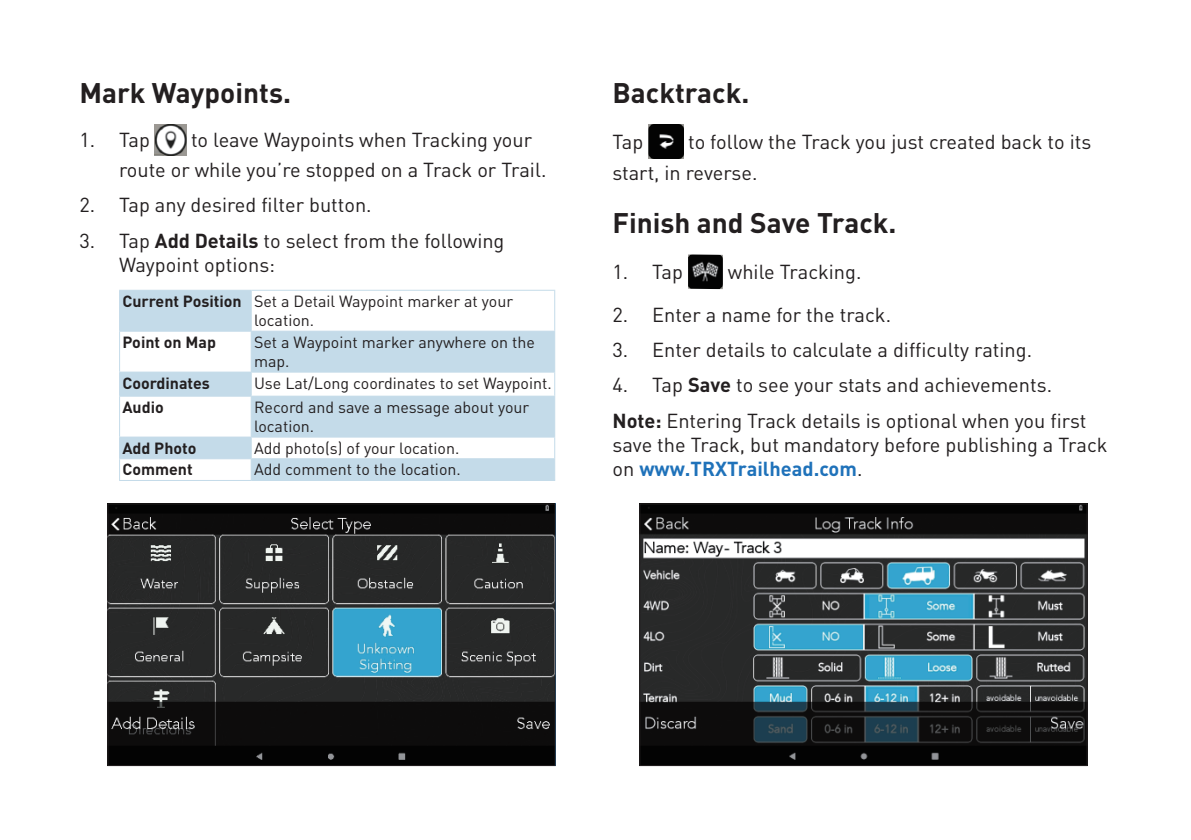
<style>
.page{position:relative;width:1191px;height:840px;background:#fff}
.page>*{position:absolute;margin:0;border:0;box-sizing:border-box;transform-origin:0 0}
.t1{font:700 28px "DINOT";color:#231f20}
.t2{font:20px/24px "DINOT";color:#231f20}
.t3{font:16px/19.2px "DINOT";color:#231f20}
.t4{font:700 16px "DINOT";color:#231f20}
.s1{font-weight:700}
.s2{font-weight:700;color:#1f72ba}
</style>
<div class="page">
<img style="left:648px;top:124px;width:35px;height:35px">
<img style="left:688px;top:254px;width:35px;height:35px">
<img style="left:155px;top:124px;width:31px;height:31px">
<svg style="left:120px;top:290px;width:434px;height:189px;fill:#c4dbe9"></svg>
<hr style="left:119px;top:289px;width:132px;height:1px;background:#c4dbe9">
<hr style="left:119px;top:290px;width:1px;height:40px;background:#c4dbe9">
<hr style="left:251px;top:289px;width:304px;height:1px;background:#c4dbe9">
<hr style="left:251px;top:290px;width:1px;height:40px;background:#c4dbe9">
<hr style="left:554px;top:290px;width:1px;height:40px;background:#c4dbe9">
<hr style="left:119px;top:330px;width:132px;height:1px;background:#c4dbe9">
<hr style="left:119px;top:331px;width:1px;height:40px;background:#c4dbe9">
<hr style="left:251px;top:330px;width:304px;height:1px;background:#c4dbe9">
<hr style="left:251px;top:331px;width:1px;height:40px;background:#c4dbe9">
<hr style="left:554px;top:331px;width:1px;height:40px;background:#c4dbe9">
<hr style="left:119px;top:371px;width:132px;height:1px;background:#c4dbe9">
<svg style="left:119px;top:372px;width:1px;height:23px"></svg>
<hr style="left:251px;top:371px;width:304px;height:1px;background:#c4dbe9">
<svg style="left:251px;top:372px;width:1px;height:23px"></svg>
<svg style="left:554px;top:372px;width:1px;height:23px"></svg>
<hr style="left:119px;top:395px;width:132px;height:1px;background:#c4dbe9">
<hr style="left:119px;top:396px;width:1px;height:40px;background:#c4dbe9">
<hr style="left:251px;top:395px;width:304px;height:1px;background:#c4dbe9">
<hr style="left:251px;top:396px;width:1px;height:40px;background:#c4dbe9">
<hr style="left:554px;top:396px;width:1px;height:40px;background:#c4dbe9">
<hr style="left:119px;top:436px;width:132px;height:1px;background:#c4dbe9">
<hr style="left:251px;top:436px;width:304px;height:1px;background:#c4dbe9">
<hr style="left:119px;top:458px;width:132px;height:1px;background:#c4dbe9">
<svg style="left:119px;top:437px;width:1px;height:42px"></svg>
<hr style="left:251px;top:458px;width:304px;height:1px;background:#c4dbe9">
<svg style="left:251px;top:437px;width:1px;height:42px"></svg>
<svg style="left:554px;top:437px;width:1px;height:42px"></svg>
<hr style="left:119px;top:479px;width:132px;height:1px;background:#c4dbe9">
<hr style="left:251px;top:479px;width:304px;height:1px;background:#c4dbe9">
<img style="left:641px;top:505px;width:444px;height:258px">
<div style="left:639px;top:503px;width:448px;height:262px;border:1px solid #231f20"></div>
<img style="left:110px;top:505px;width:443px;height:258px">
<div style="left:108px;top:503px;width:447px;height:262px;border:1px solid #231f20"></div>
<h1 class="t1" style="left:79px;top:74px;width:213px">Mark Waypoints.</h1>
<p class="t2" style="left:79px;top:127px;width:72px">1. Tap</p>
<p class="t2" style="left:119px;top:124px;width:429px;line-height:29.6px;text-indent:72px">to leave Waypoints when Tracking your route or while you’re stopped on a Track or Trail.</p>
<p class="t2" style="left:79px;top:192px;width:294px">2. Tap any desired filter button.</p>
<p class="t2" style="left:119px;top:227px;width:387px;text-indent:-40px">3. Tap <span class="s1">Add Details</span> to select from the following<br>Waypoint options:</p>
<p class="t3" style="left:254px;top:290px;width:260px;text-indent:-132px"><span class="s1">Current Position</span> Set a Detail Waypoint marker at your location.</p>
<p class="t4" style="left:122px;top:331px;width:95px">Point on Map</p>
<p class="t3" style="left:254px;top:331px;width:282px">Set a Waypoint marker anywhere on the map.</p>
<p class="t4" style="left:122px;top:372px;width:89px">Coordinates</p>
<p class="t3" style="left:254px;top:372px;width:299px">Use Lat/Long coordinates to set Waypoint.</p>
<p class="t4" style="left:122px;top:396px;width:43px">Audio</p>
<p class="t3" style="left:254px;top:396px;width:277px">Record and save a message about your location.</p>
<p class="t4" style="left:122px;top:436px;width:75px">Add Photo</p>
<p class="t3" style="left:254px;top:437px;width:207px">Add photo(s) of your location.</p>
<p class="t4" style="left:122px;top:458px;width:72px">Comment</p>
<p class="t3" style="left:254px;top:459px;width:208px">Add comment to the location.</p>
<h1 class="t1" style="left:612px;top:74px;width:138px">Backtrack.</h1>
<p class="t2" style="left:612px;top:129px;width:32px">Tap</p>
<p class="t2" style="left:612px;top:125px;width:480px;line-height:31.2px;text-indent:76px">to follow the Track you just created back to its start, in reverse.</p>
<h1 class="t1" style="left:612px;top:204px;width:285px">Finish and Save Track.</h1>
<p class="t2" style="left:612px;top:259px;width:72px">1. Tap</p>
<p class="t2" style="left:728px;top:259px;width:135px">while Tracking.</p>
<p class="t2" style="left:612px;top:301px;width:280px">2. Enter a name for the track.</p>
<p class="t2" style="left:612px;top:337px;width:421px">3. Enter details to calculate a difficulty rating.</p>
<p class="t2" style="left:612px;top:366px;width:475px;line-height:35.4px">4. Tap <span class="s1">Save</span> to see your stats and achievements.<br><span class="s1">Note:</span> Entering Track details is optional when you first</p>
<p class="t2" style="left:612px;top:431px;width:496px">save the Track, but mandatory before publishing a Track on <span class="s2">www.TRXTrailhead.com</span>.</p>
</div>
